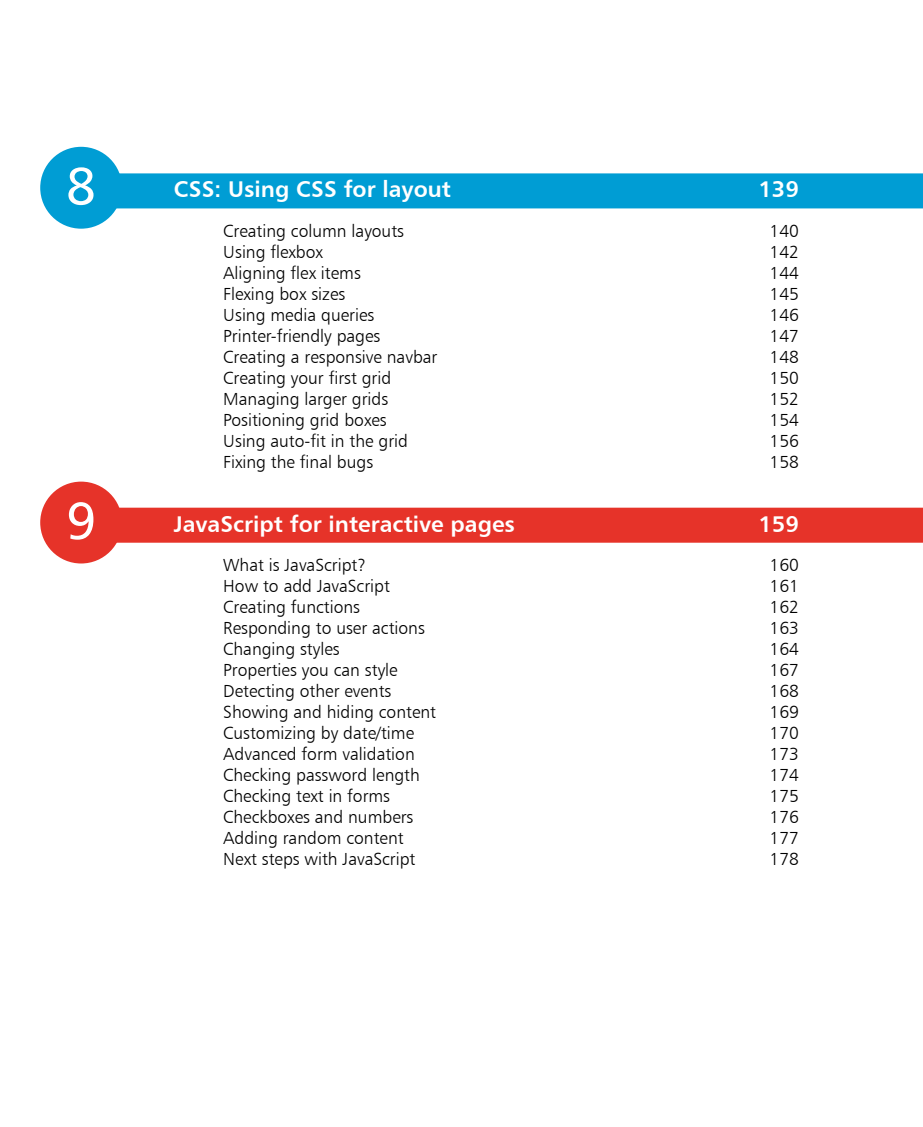
<style>
.page{position:relative;width:923px;height:1127px;background:#fff}
.page>*{position:absolute;margin:0;border:0;box-sizing:border-box;transform-origin:0 0}
.t1{font:52.5px "Humanist 777 BT Roman B";color:#fff}
.t2{font:22.75px "Humanist 777 BT Bold B";color:#fff}
.t3{font:17.5px "Humanist 777 BT Light B";color:#000}
</style>
<div class="page">
<div style="left:74px;top:173px;width:849px;height:35px;background:#009dd4"></div>
<div style="left:74px;top:507px;width:849px;height:35px;background:#e63329"></div>
<div style="left:40px;top:481px;width:82px;height:82px;background:#e63329;border-radius:50%"></div>
<div style="left:40px;top:147px;width:82px;height:81px;background:#009dd4;border-radius:50%"></div>
<h1 class="t1" style="left:66px;top:165px;width:32px">8</h1>
<h1 class="t1" style="left:66px;top:500px;width:32px">9</h1>
<h2 class="t2" style="left:174px;top:180px;width:279px">CSS: Using CSS for layout</h2>
<h2 class="t2" style="left:758px;top:180px;width:42px">139</h2>
<p class="t3" style="left:223px;top:224px;width:182px">Creating column layouts</p>
<p class="t3" style="left:769px;top:224px;width:31px">140</p>
<p class="t3" style="left:223px;top:241px;width:101px">Using flexbox</p>
<p class="t3" style="left:769px;top:241px;width:31px">142</p>
<p class="t3" style="left:223px;top:262px;width:139px">Aligning flex items</p>
<p class="t3" style="left:769px;top:262px;width:31px">144</p>
<p class="t3" style="left:223px;top:287px;width:124px">Flexing box sizes</p>
<p class="t3" style="left:769px;top:287px;width:31px">145</p>
<p class="t3" style="left:223px;top:308px;width:153px">Using media queries</p>
<p class="t3" style="left:769px;top:308px;width:31px">146</p>
<p class="t3" style="left:223px;top:329px;width:159px">Printer-friendly pages</p>
<p class="t3" style="left:769px;top:329px;width:31px">147</p>
<p class="t3" style="left:223px;top:350px;width:216px">Creating a responsive navbar</p>
<p class="t3" style="left:769px;top:350px;width:31px">148</p>
<p class="t3" style="left:223px;top:367px;width:169px">Creating your first grid</p>
<p class="t3" style="left:769px;top:367px;width:31px">150</p>
<p class="t3" style="left:223px;top:392px;width:166px">Managing larger grids</p>
<p class="t3" style="left:769px;top:392px;width:31px">152</p>
<p class="t3" style="left:223px;top:413px;width:165px">Positioning grid boxes</p>
<p class="t3" style="left:769px;top:413px;width:31px">154</p>
<p class="t3" style="left:223px;top:430px;width:186px">Using auto-fit in the grid</p>
<p class="t3" style="left:769px;top:430px;width:31px">156</p>
<p class="t3" style="left:223px;top:451px;width:151px">Fixing the final bugs</p>
<p class="t3" style="left:769px;top:451px;width:31px">158</p>
<h2 class="t2" style="left:174px;top:514px;width:343px">JavaScript for interactive pages</h2>
<h2 class="t2" style="left:758px;top:514px;width:42px">159</h2>
<p class="t3" style="left:223px;top:558px;width:144px">What is JavaScript?</p>
<p class="t3" style="left:769px;top:558px;width:31px">160</p>
<p class="t3" style="left:223px;top:579px;width:168px">How to add JavaScript</p>
<p class="t3" style="left:769px;top:579px;width:31px">161</p>
<p class="t3" style="left:223px;top:600px;width:138px">Creating functions</p>
<p class="t3" style="left:769px;top:600px;width:31px">162</p>
<p class="t3" style="left:223px;top:621px;width:203px">Responding to user actions</p>
<p class="t3" style="left:769px;top:621px;width:31px">163</p>
<p class="t3" style="left:223px;top:642px;width:118px">Changing styles</p>
<p class="t3" style="left:769px;top:642px;width:31px">164</p>
<p class="t3" style="left:223px;top:663px;width:176px">Properties you can style</p>
<p class="t3" style="left:769px;top:663px;width:31px">167</p>
<p class="t3" style="left:223px;top:684px;width:170px">Detecting other events</p>
<p class="t3" style="left:769px;top:684px;width:31px">168</p>
<p class="t3" style="left:223px;top:705px;width:214px">Showing and hiding content</p>
<p class="t3" style="left:769px;top:705px;width:31px">169</p>
<p class="t3" style="left:223px;top:726px;width:192px">Customizing by date/time</p>
<p class="t3" style="left:769px;top:726px;width:31px">170</p>
<p class="t3" style="left:223px;top:747px;width:193px">Advanced form validation</p>
<p class="t3" style="left:769px;top:747px;width:31px">173</p>
<p class="t3" style="left:223px;top:768px;width:198px">Checking password length</p>
<p class="t3" style="left:769px;top:768px;width:31px">174</p>
<p class="t3" style="left:223px;top:789px;width:168px">Checking text in forms</p>
<p class="t3" style="left:769px;top:789px;width:31px">175</p>
<p class="t3" style="left:223px;top:810px;width:192px">Checkboxes and numbers</p>
<p class="t3" style="left:769px;top:810px;width:31px">176</p>
<p class="t3" style="left:223px;top:831px;width:182px">Adding random content</p>
<p class="t3" style="left:769px;top:831px;width:31px">177</p>
<p class="t3" style="left:223px;top:852px;width:194px">Next steps with JavaScript</p>
<p class="t3" style="left:769px;top:852px;width:31px">178</p>
</div>
